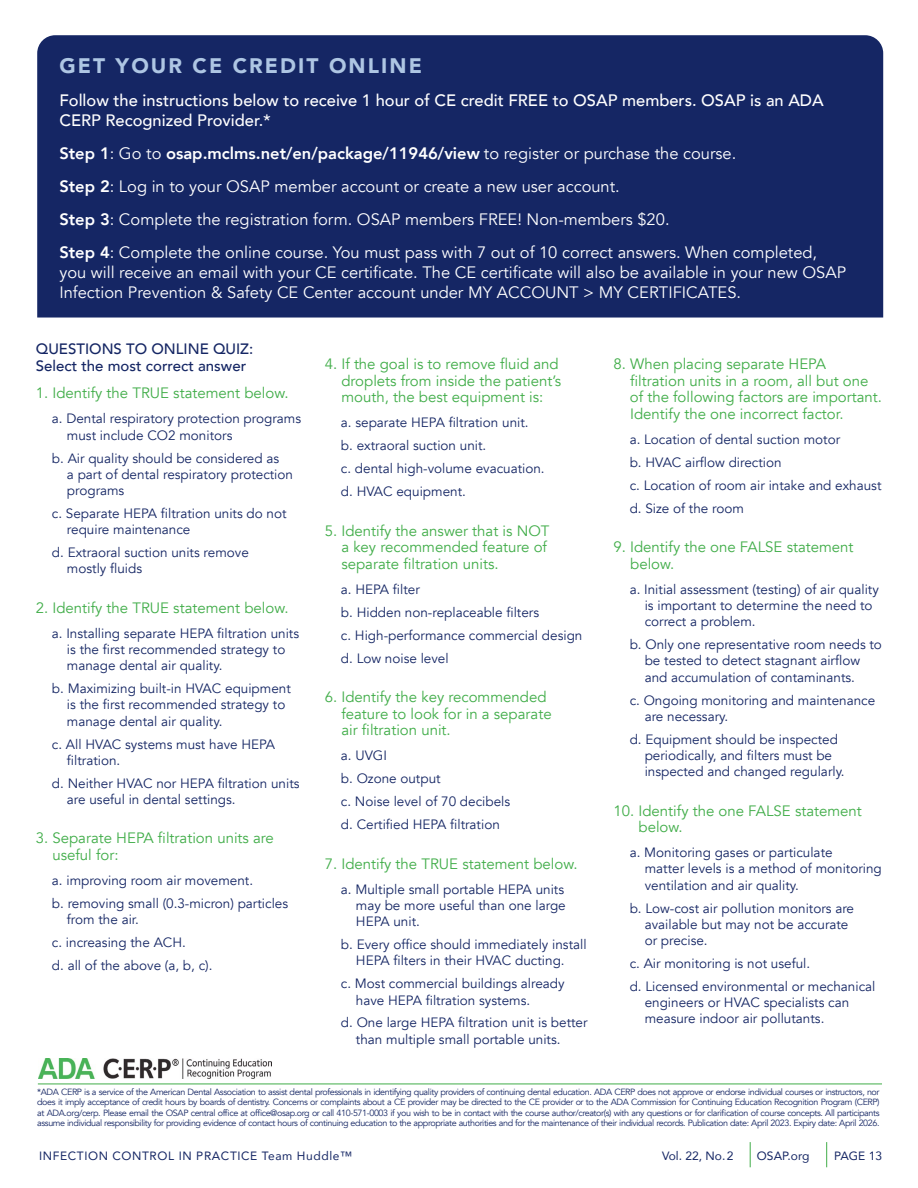
<style>
.page{position:relative;width:918px;height:1188px;background:#fff}
.page>*{position:absolute;margin:0;border:0;box-sizing:border-box;transform-origin:0 0}
.Header_Light_Blue_CA{font:900 21px "Avenir";letter-spacing:.1em;color:#aec6e3}
.t1{font:16.5px/19.8px "Avenir";color:#fff}
.t2{font:500 16.5px/19.8px "Avenir";color:#fff}
.t3{font:800 16.5px "Avenir";color:#fff}
.Test_Questions{font:15px/16.5px "Avenir";color:#41ad49}
.Numbered_Copy{font:500 15px/16.5px "Avenir";color:#152664}
.WHAT_WHY_HOW_Body_Co{font:13.5px/16.2px "Avenir";color:#152664}
.t4{font:12px "Avenir";letter-spacing:.05em;color:#152664}
.t5{font:9px/10.5px "Avenir";letter-spacing:-.045em;color:#152664;text-align:justify}
.s1{font-weight:400}
.s2{font-weight:800}
</style>
<div class="page">
<svg style="left:750px;top:1142px;width:1px;height:25px"></svg>
<svg style="left:826px;top:1142px;width:1px;height:25px"></svg>
<div style="left:37px;top:35px;width:846px;height:283px;background:#152664"></div>
<hr style="left:38px;top:1084px;width:844px;height:1px;background:#41ad49">
<img style="left:39px;top:1058px;width:232px;height:20px">
<p class="Header_Light_Blue_CA" style="left:59px;top:48px;width:364px">GET YOUR CE CREDIT ONLINE</p>
<p class="t2" style="left:59px;top:90px;width:766px">Follow the instructions below to receive 1 hour of CE credit FREE to OSAP members. OSAP is an ADA<br>CERP Recognized Provider.*</p>
<p class="t3" style="left:59px;top:140px;width:678px">Step 1<span class="s1">: Go to</span> osap.mclms.net/en/package/11946/view <span class="s1">to register or purchase the course.</span></p>
<p class="t1" style="left:59px;top:177px;width:562px"><span class="s2">Step 2</span>: Log in to your OSAP member account or create a new user account.</p>
<p class="t1" style="left:59px;top:210px;width:612px"><span class="s2">Step 3</span>: Complete the registration form. OSAP members FREE! Non-members $20.</p>
<p class="t1" style="left:59px;top:243px;width:788px"><span class="s2">Step 4</span>: Complete the online course. You must pass with 7 out of 10 correct answers. When completed, you will receive an email with your CE certificate. The CE certificate will also be available in your new OSAP<br>Infection Prevention &amp; Safety CE Center account under MY ACCOUNT &gt; MY CERTIFICATES.</p>
<p class="Numbered_Copy" style="left:36px;top:340px;width:219px">QUESTIONS TO ONLINE QUIZ:<br>Select the most correct answer</p>
<p class="Test_Questions" style="left:36px;top:385px;width:254px">1. Identify the TRUE statement below.</p>
<p class="WHAT_WHY_HOW_Body_Co" style="left:67px;top:411px;width:236px;text-indent:-15px">a. Dental respiratory protection programs must include CO2 monitors</p>
<p class="WHAT_WHY_HOW_Body_Co" style="left:67px;top:450px;width:228px;text-indent:-15px">b. Air quality should be considered as<br>a part of dental respiratory protection programs</p>
<p class="WHAT_WHY_HOW_Body_Co" style="left:67px;top:505px;width:221px;text-indent:-15px">c. Separate HEPA filtration units do not require maintenance</p>
<p class="WHAT_WHY_HOW_Body_Co" style="left:67px;top:545px;width:183px;text-indent:-15px">d. Extraoral suction units remove mostly fluids</p>
<p class="Test_Questions" style="left:36px;top:600px;width:254px">2. Identify the TRUE statement below.</p>
<p class="WHAT_WHY_HOW_Body_Co" style="left:67px;top:625px;width:234px;text-indent:-15px">a. Installing separate HEPA filtration units is the first recommended strategy to manage dental air quality.</p>
<p class="WHAT_WHY_HOW_Body_Co" style="left:67px;top:681px;width:225px;text-indent:-15px">b. Maximizing built-in HVAC equipment is the first recommended strategy to manage dental air quality.</p>
<p class="WHAT_WHY_HOW_Body_Co" style="left:67px;top:736px;width:210px;text-indent:-15px">c. All HVAC systems must have HEPA filtration.</p>
<p class="WHAT_WHY_HOW_Body_Co" style="left:67px;top:775px;width:234px;text-indent:-15px">d. Neither HVAC nor HEPA filtration units are useful in dental settings.</p>
<p class="Test_Questions" style="left:52px;top:830px;width:223px;text-indent:-17px">3. Separate HEPA filtration units are useful for:</p>
<p class="WHAT_WHY_HOW_Body_Co" style="left:52px;top:873px;width:203px">a. improving room air movement.</p>
<p class="WHAT_WHY_HOW_Body_Co" style="left:67px;top:896px;width:223px;text-indent:-15px">b. removing small (0.3-micron) particles from the air.</p>
<p class="WHAT_WHY_HOW_Body_Co" style="left:52px;top:935px;width:136px">c. increasing the ACH.</p>
<p class="WHAT_WHY_HOW_Body_Co" style="left:52px;top:958px;width:162px">d. all of the above (a, b, c).</p>
<p class="Test_Questions" style="left:341px;top:356px;width:221px;text-indent:-17px">4. If the goal is to remove fluid and droplets from inside the patient’s mouth, the best equipment is:</p>
<p class="WHAT_WHY_HOW_Body_Co" style="left:341px;top:415px;width:189px">a. separate HEPA filtration unit.</p>
<p class="WHAT_WHY_HOW_Body_Co" style="left:341px;top:438px;width:147px">b. extraoral suction unit.</p>
<p class="WHAT_WHY_HOW_Body_Co" style="left:341px;top:461px;width:205px">c. dental high-volume evacuation.</p>
<p class="WHAT_WHY_HOW_Body_Co" style="left:341px;top:484px;width:127px">d. HVAC equipment.</p>
<p class="Test_Questions" style="left:341px;top:522px;width:210px;text-indent:-17px">5. Identify the answer that is NOT a key recommended feature of separate filtration units.</p>
<p class="WHAT_WHY_HOW_Body_Co" style="left:341px;top:581px;width:80px">a. HEPA filter</p>
<p class="WHAT_WHY_HOW_Body_Co" style="left:341px;top:604px;width:200px">b. Hidden non-replaceable filters</p>
<p class="WHAT_WHY_HOW_Body_Co" style="left:341px;top:627px;width:243px">c. High-performance commercial design</p>
<p class="WHAT_WHY_HOW_Body_Co" style="left:341px;top:650px;width:109px">d. Low noise level</p>
<p class="Test_Questions" style="left:341px;top:689px;width:212px;text-indent:-17px">6. Identify the key recommended feature to look for in a separate air filtration unit.</p>
<p class="WHAT_WHY_HOW_Body_Co" style="left:341px;top:748px;width:48px">a. UVGI</p>
<p class="WHAT_WHY_HOW_Body_Co" style="left:341px;top:771px;width:101px">b. Ozone output</p>
<p class="WHAT_WHY_HOW_Body_Co" style="left:341px;top:794px;width:171px">c. Noise level of 70 decibels</p>
<p class="WHAT_WHY_HOW_Body_Co" style="left:341px;top:817px;width:160px">d. Certified HEPA filtration</p>
<p class="Test_Questions" style="left:325px;top:855px;width:254px">7. Identify the TRUE statement below.</p>
<p class="WHAT_WHY_HOW_Body_Co" style="left:356px;top:881px;width:211px;text-align:justify;text-indent:-15px">a. Multiple small portable HEPA units may be more useful than one large HEPA unit.</p>
<p class="WHAT_WHY_HOW_Body_Co" style="left:341px;top:937px;width:247px;text-align:center">b. Every office should immediately install<br>HEPA filters in their HVAC ducting.</p>
<p class="WHAT_WHY_HOW_Body_Co" style="left:356px;top:976px;width:210px;text-indent:-15px">c. Most commercial buildings already have HEPA filtration systems.</p>
<p class="WHAT_WHY_HOW_Body_Co" style="left:356px;top:1015px;width:233px;text-indent:-15px">d. One large HEPA filtration unit is better than multiple small portable units.</p>
<p class="Test_Questions" style="left:630px;top:356px;width:254px;text-indent:-16px">8. When placing separate HEPA filtration units in a room, all but one of the following factors are important.<br>Identify the one incorrect factor.</p>
<p class="WHAT_WHY_HOW_Body_Co" style="left:630px;top:431px;width:212px">a. Location of dental suction motor</p>
<p class="WHAT_WHY_HOW_Body_Co" style="left:630px;top:454px;width:153px">b. HVAC airflow direction</p>
<p class="WHAT_WHY_HOW_Body_Co" style="left:630px;top:477px;width:253px">c. Location of room air intake and exhaust</p>
<p class="WHAT_WHY_HOW_Body_Co" style="left:630px;top:500px;width:116px">d. Size of the room</p>
<p class="Test_Questions" style="left:630px;top:539px;width:225px;text-indent:-17px">9. Identify the one FALSE statement below.</p>
<p class="WHAT_WHY_HOW_Body_Co" style="left:645px;top:581px;width:236px;text-indent:-15px">a. Initial assessment (testing) of air quality is important to determine the need to correct a problem.</p>
<p class="WHAT_WHY_HOW_Body_Co" style="left:645px;top:637px;width:239px;text-indent:-15px">b. Only one representative room needs to be tested to detect stagnant airflow and accumulation of contaminants.</p>
<p class="WHAT_WHY_HOW_Body_Co" style="left:645px;top:692px;width:232px;text-indent:-15px">c. Ongoing monitoring and maintenance are necessary.</p>
<p class="WHAT_WHY_HOW_Body_Co" style="left:645px;top:731px;width:202px;text-indent:-15px">d. Equipment should be inspected periodically, and filters must be inspected and changed regularly.</p>
<p class="Test_Questions" style="left:639px;top:802px;width:225px;text-indent:-25px">10. Identify the one FALSE statement below.</p>
<p class="WHAT_WHY_HOW_Body_Co" style="left:645px;top:845px;width:239px;text-indent:-15px">a. Monitoring gases or particulate<br>matter levels is a method of monitoring ventilation and air quality.</p>
<p class="WHAT_WHY_HOW_Body_Co" style="left:645px;top:900px;width:211px;text-indent:-15px">b. Low-cost air pollution monitors are available but may not be accurate or precise.</p>
<p class="WHAT_WHY_HOW_Body_Co" style="left:630px;top:955px;width:182px">c. Air monitoring is not useful.</p>
<p class="WHAT_WHY_HOW_Body_Co" style="left:645px;top:978px;width:232px;text-indent:-15px">d. Licensed environmental or mechanical engineers or HVAC specialists can measure indoor air pollutants.</p>
<p class="t5" style="left:37px;top:1086px;width:844px">*ADA CERP is a service of the American Dental Association to assist dental professionals in identifying quality providers of continuing dental education. ADA CERP does not approve or endorse individual courses or instructors, nor does it imply acceptance of credit hours by boards of dentistry. Concerns or complaints about a CE provider may be directed to the CE provider or to the ADA Commission for Continuing Education Recognition Program (CERP) at ADA.org/cerp. Please email the OSAP central office at office@osap.org or call 410-571-0003 if you wish to be in contact with the course author/creator(s) with any questions or for clarification of course concepts. All participants assume individual responsibility for providing evidence of contact hours of continuing education to the appropriate authorities and for the maintenance of their individual records. Publication date: April 2023. Expiry date: April 2026.</p>
<p class="t4" style="left:39px;top:1146px;width:314px">INFECTION CONTROL IN PRACTICE Team Huddle™</p>
<p class="t4" style="left:662px;top:1146px;width:73px">Vol. 22, No. 2</p>
<p class="t4" style="left:757px;top:1146px;width:54px">OSAP.org</p>
<p class="t4" style="left:834px;top:1146px;width:49px">PAGE 13</p>
</div>
